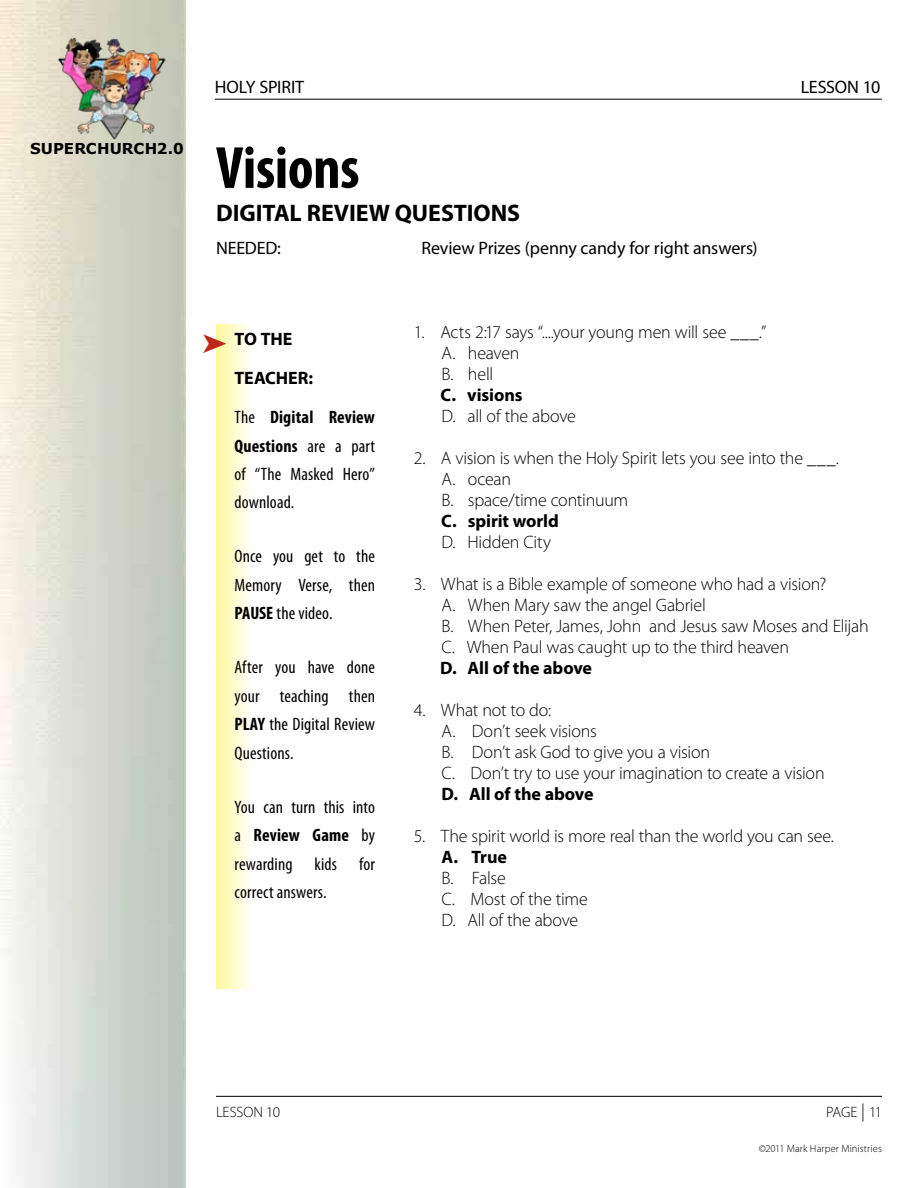
<style>
.page{position:relative;width:918px;height:1188px;background:#fff}
.page>*{position:absolute;margin:0;border:0;box-sizing:border-box;transform-origin:0 0}
.t1{font:700 condensed 60px "Myriad Pro";letter-spacing:-.005em;color:#000}
.t2{font:700 24px "Myriad Pro";color:#000}
.t3{font:300 18px/21px "Myriad Pro";letter-spacing:-.015em;color:#000}
.t4{font:condensed 18px/28.5px "Myriad Pro";letter-spacing:.005em;color:#000;text-align:justify}
.t5{font:700 18px/39px "Myriad Pro";letter-spacing:-.005em;color:#000}
.t6{font:18px "Myriad Pro";letter-spacing:-.005em;color:#000}
.t7{font:300 15px "Myriad Pro";letter-spacing:-.01em;color:#000}
.t8{font:700 15px "Verdana";letter-spacing:.005em;color:#000}
.t9{font:300 10.5px "Myriad Pro";letter-spacing:.01em;color:#000}
.s1{color:#c1261b}
.s2{font-weight:400;font-stretch:condensed}
.s3{font-stretch:condensed}
.s4{font-weight:700}
.s5{font-size:18px}
</style>
<div class="page">
<hr style="left:216px;top:1096px;width:666px;height:1px;background:#000">
<hr style="left:215px;top:99px;width:667px;height:1px;background:#000">
<img style="left:36px;top:36px;width:150px;height:104px">
<svg style="left:216px;top:324px;width:33px;height:665px"></svg>
<p class="t6" style="left:215px;top:76px;width:91px">HOLY SPIRIT</p>
<p class="t6" style="left:801px;top:76px;width:81px">LESSON 10</p>
<p class="t8" style="left:30px;top:139px;width:155px">SUPERCHURCH2.0</p>
<h1 class="t1" style="left:216px;top:130px;width:145px">Visions</h1>
<h2 class="t2" style="left:216px;top:197px;width:28px">DIGIT</h2>
<h2 class="t2" style="left:274px;top:197px;width:245px">AL Review Questions</h2>
<p class="t6" style="left:216px;top:237px;width:66px">Needed:</p>
<p class="t6" style="left:422px;top:237px;width:337px">Review Prizes (penny candy for right answers)</p>
<p class="t5" style="left:235px;top:319px;width:142px;text-indent:-32px"><span class="s1">➤</span> TO THE<br>TEACHER:<br><span class="s2">The</span> <span class="s3">Digital Review</span></p>
<p class="t4" style="left:235px;top:431px;width:142px"><span class="s4">Questions</span> are a part of “The Masked Hero” download.</p>
<p class="t4" style="left:235px;top:542px;width:142px">Once you get to the Memory Verse, then <span class="s4">PAUSE</span> the video.</p>
<p class="t4" style="left:235px;top:653px;width:142px">After you have done your teaching then <span class="s4">PLAY</span> the Digital Review Questions.</p>
<p class="t4" style="left:235px;top:793px;width:142px">You can turn this into a <span class="s4">Review Game</span> by rewarding kids for correct answers.</p>
<p class="t3" style="left:442px;top:321px;width:327px;text-indent:-28px">1. Acts 2:17 says “....your young men will see ___.”<br>A. heaven<br>B. hell</p>
<p class="t5" style="left:441px;top:374px;width:84px">C. visions</p>
<p class="t3" style="left:442px;top:405px;width:136px">D. all of the above</p>
<p class="t3" style="left:442px;top:447px;width:399px;text-indent:-28px">2. A vision is when the Holy Spirit lets you see into the ___.<br>A. ocean<br>B. space/time continuum</p>
<p class="t5" style="left:441px;top:500px;width:119px">C. spirit world</p>
<p class="t3" style="left:442px;top:531px;width:111px">D. Hidden City</p>
<p class="t3" style="left:442px;top:573px;width:429px;text-indent:-28px">3. What is a Bible example of someone who had a vision?<br>A. When Mary saw the angel Gabriel<br>B. When Peter, James, John and Jesus saw Moses and Elijah C. When Paul was caught up to the third heaven</p>
<p class="t5" style="left:440px;top:647px;width:154px">D. All of the above</p>
<p class="t3" style="left:442px;top:699px;width:385px;text-indent:-28px">4. What not to do:<br>A. Don’t seek visions<br>B. Don’t ask God to give you a vision<br>C. Don’t try to use your imagination to create a vision</p>
<p class="t5" style="left:442px;top:773px;width:154px">D. All of the above</p>
<p class="t3" style="left:414px;top:825px;width:422px">5. The spirit world is more real than the world you can see.</p>
<p class="t5" style="left:442px;top:836px;width:67px">A. True</p>
<p class="t3" style="left:442px;top:867px;width:148px">B. False<br>C. Most of the time<br>D. All of the above</p>
<p class="t7" style="left:216px;top:1103px;width:66px">LESSON 10</p>
<p class="t7" style="left:826px;top:1103px;width:57px">PAGE <span class="s5">|</span> 11</p>
<p class="t9" style="left:759px;top:1142px;width:125px">©2011 Mark Harper Ministries</p>
</div>
